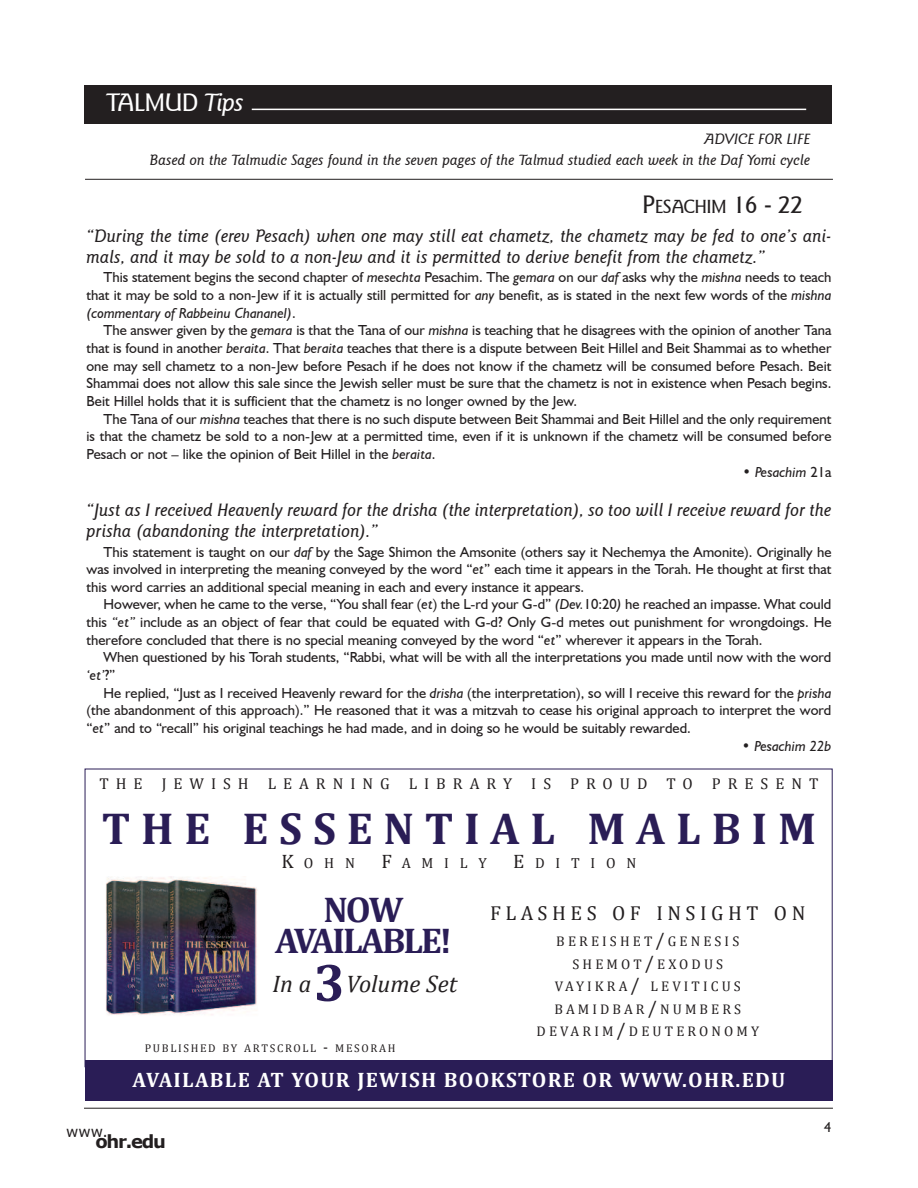
<style>
.page{position:relative;width:918px;height:1188px;background:#fff}
.page>*{position:absolute;margin:0;border:0;box-sizing:border-box;transform-origin:0 0}
.t1{font:700 54px "Cambria";color:#2a1d56}
.t2{font:700 45px "Cambria";letter-spacing:.235em;color:#2a1d56}
.t3{font:700 36px/31.5px "Cambria";letter-spacing:-.06em;color:#2a1d56;text-align:center}
.t4{font:500 25.5px "Goudy Sans IT Cby BT";letter-spacing:-.04em;color:#fff}
.t5{font:italic 24px "Cambria";color:#231f20}
.t6{font:700 21px "Cambria";letter-spacing:.06em;color:#fff}
.t7{font:20.25px "Cambria";letter-spacing:.22em;color:#231f20}
.t8{font:500 19.2px "Goudy Sans IT Cby BT";letter-spacing:-.035em;color:#231f20}
.t9{font:italic 500 18px/21.8px "Goudy Sans IT Cby BT";color:#231f20}
.t10{font:700 18px "Verdana";letter-spacing:-.07em;color:#231f20}
.t11{font:15.75px "Cambria";letter-spacing:.445em;color:#231f20}
.t12{font:italic 500 15px/21px "Goudy Sans IT Cby BT";color:#231f20;text-align:right}
.t13{font:15px "Verdana";color:#231f20}
.t14{font:14.7px "Cambria";letter-spacing:.74em;color:#231f20}
.t15{font:14.55px/17.7px "Humanist 521 BT";color:#231f20;text-align:justify}
.t16{font:italic 14.55px "Humanist 521 BT";color:#231f20}
.t17{font:14.25px "Humanist 521 BT";color:#231f20}
.t18{font:14.1px/22.5px "Cambria";letter-spacing:.22em;color:#231f20;text-align:center}
.t19{font:11.25px "Cambria";letter-spacing:.15em;color:#231f20}
.s1{font-style:italic}
.s2{font-size:25.5px}
.s3{font-style:normal}
.s4{font-size:19.5px}
.s5{font-size:15px}
.s6{font-size:18.75px}
</style>
<div class="page">
<div style="left:84px;top:85px;width:748px;height:38px;background:#231f20"></div>
<hr style="left:252px;top:109px;width:554px;height:1px;background:#fff">
<hr style="left:85px;top:179px;width:748px;height:1px;background:#231f20">
<hr style="left:84px;top:1108px;width:749px;height:1px;background:#231f20">
<div style="left:85px;top:1060px;width:748px;height:40px;background:#2a1d56"></div>
<img style="left:106px;top:877px;width:151px;height:138px">
<h3 class="t4" style="left:107px;top:86px;width:139px">TALMUD <span class="s1">Tips</span></h3>
<p class="t12" style="left:150px;top:129px;width:662px">ADvIce for lIfe<br>Based on the Talmudic Sages found in the seven pages of the Talmud studied each week in the Daf Yomi cycle</p>
<h3 class="t8" style="left:642px;top:195px;width:163px"><span class="s2">P</span>ESACHIM <span class="s2">16 - 22</span></h3>
<p class="t9" style="left:87px;top:225px;width:746px">“During the time (erev Pesach) when one may still eat chametz, the chametz may be fed to one’s ani&shy;mals, and it may be sold to a non-Jew and it is permitted to derive benefit from the chametz.”</p>
<p class="t15" style="left:87px;top:268px;width:746px;text-indent:17px">This statement begins the second chapter of <span class="s1">mesechta</span> Pesachim. The <span class="s1">gemara</span> on our <span class="s1">daf</span> asks why the <span class="s1">mishna</span> needs to teach that it may be sold to a non-Jew if it is actually still permitted for <span class="s1">any</span> benefit, as is stated in the next few words of the <span class="s1">mishna (commentary of Rabbeinu Chananel)</span>.</p>
<p class="t15" style="left:87px;top:321px;width:746px;text-indent:17px">The answer given by the <span class="s1">gemara</span> is that the Tana of our <span class="s1">mishna</span> is teaching that he disagrees with the opinion of another Tana that is found in another <span class="s1">beraita</span>. That <span class="s1">beraita</span> teaches that there is a dispute between Beit Hillel and Beit Shammai as to whether one may sell chametz to a non-Jew before Pesach if he does not know if the chametz will be consumed before Pesach. Beit Shammai does not allow this sale since the Jewish seller must be sure that the chametz is not in existence when Pesach begins.<br>Beit Hillel holds that it is sufficient that the chametz is no longer owned by the Jew.</p>
<p class="t15" style="left:87px;top:409px;width:746px;text-indent:17px">The Tana of our <span class="s1">mishna</span> teaches that there is no such dispute between Beit Shammai and Beit Hillel and the only requirement is that the chametz be sold to a non-Jew at a permitted time, even if it is unknown if the chametz will be consumed before Pesach or not – like the opinion of Beit Hillel in the <span class="s1">beraita</span>.</p>
<p class="t16" style="left:742px;top:463px;width:91px">• Pesachim <span class="s3">21a</span></p>
<p class="t9" style="left:87px;top:499px;width:746px">“Just as I received Heavenly reward for the drisha (the interpretation), so too will I receive reward for the prisha (abandoning the interpretation).”</p>
<p class="t15" style="left:87px;top:542px;width:746px;text-indent:17px">This statement is taught on our <span class="s1">daf</span> by the Sage Shimon the Amsonite (others say it Nechemya the Amonite). Originally he was involved in interpreting the meaning conveyed by the word “<span class="s1">et</span>” each time it appears in the Torah. He thought at first that this word carries an additional special meaning in each and every instance it appears.</p>
<p class="t15" style="left:87px;top:595px;width:746px;text-indent:17px">However, when he came to the verse, “You shall fear (<span class="s1">et</span>) the L-rd your G-d” <span class="s1">(Dev.</span>10:20<span class="s1">)</span> he reached an impasse. What could this <span class="s1">“et”</span> include as an object of fear that could be equated with G-d? Only G-d metes out punishment for wrongdoings. He therefore concluded that there is no special meaning conveyed by the word “<span class="s1">et</span>” wherever it appears in the Torah.</p>
<p class="t15" style="left:87px;top:648px;width:746px;text-indent:17px">When questioned by his Torah students, “Rabbi, what will be with all the interpretations you made until now with the word <span class="s1">‘et’</span>?”</p>
<p class="t15" style="left:87px;top:684px;width:746px;text-indent:17px">He replied, “Just as I received Heavenly reward for the <span class="s1">drisha</span> (the interpretation), so will I receive this reward for the <span class="s1">prisha </span>(the abandonment of this approach).” He reasoned that it was a mitzvah to cease his original approach to interpret the word “<span class="s1">et</span>” and to “recall” his original teachings he had made, and in doing so he would be suitably rewarded.</p>
<p class="t16" style="left:742px;top:737px;width:91px">• Pesachim 22b</p>
<p class="t11" style="left:100px;top:774px;width:720px">THE JEWISH LEARNING LIBRARY IS PROUD TO PRESENT</p>
<h2 class="t2" style="left:102px;top:801px;width:716px">THE ESSENTIAL MALBIM</h2>
<p class="t14" style="left:282px;top:854px;width:75px"><span class="s4">K</span>OHN</p>
<p class="t14" style="left:381px;top:854px;width:107px"><span class="s4">F</span>AMILY</p>
<p class="t14" style="left:513px;top:854px;width:125px"><span class="s4">E</span>DITION</p>
<h3 class="t3" style="left:275px;top:893px;width:178px">NOW<br>AVAILABLE!</h3>
<h3 class="t5" style="left:272px;top:970px;width:40px">In a</h3>
<h1 class="t1" style="left:314px;top:950px;width:33px">3</h1>
<h3 class="t5" style="left:346px;top:970px;width:112px">Volume Set</h3>
<p class="t19" style="left:145px;top:1041px;width:252px">PUBLISHED BY ARTSCROLL <span class="s5">-</span> MESORAH</p>
<h3 class="t7" style="left:490px;top:901px;width:317px">FLASHES OF INSIGHT ON</h3>
<p class="t18" style="left:537px;top:930px;width:224px">BEREISHET<span class="s6">/</span>GENESIS<br>SHEMOT<span class="s6">/</span>EXODUS<br>VAYIKRA<span class="s6">/</span> LEVITICUS<br>BAMIDBAR<span class="s6">/</span>NUMBERS<br>DEVARIM<span class="s6">/</span>DEUTERONOMY</p>
<h3 class="t6" style="left:133px;top:1067px;width:654px">AVAILABLE AT YOUR JEWISH BOOKSTORE OR WWW.OHR.EDU</h3>
<p class="t13" style="left:66px;top:1122px;width:43px">www.</p>
<p class="t10" style="left:96px;top:1130px;width:72px">ohr.edu</p>
<p class="t17" style="left:824px;top:1118px;width:9px">4</p>
</div>
